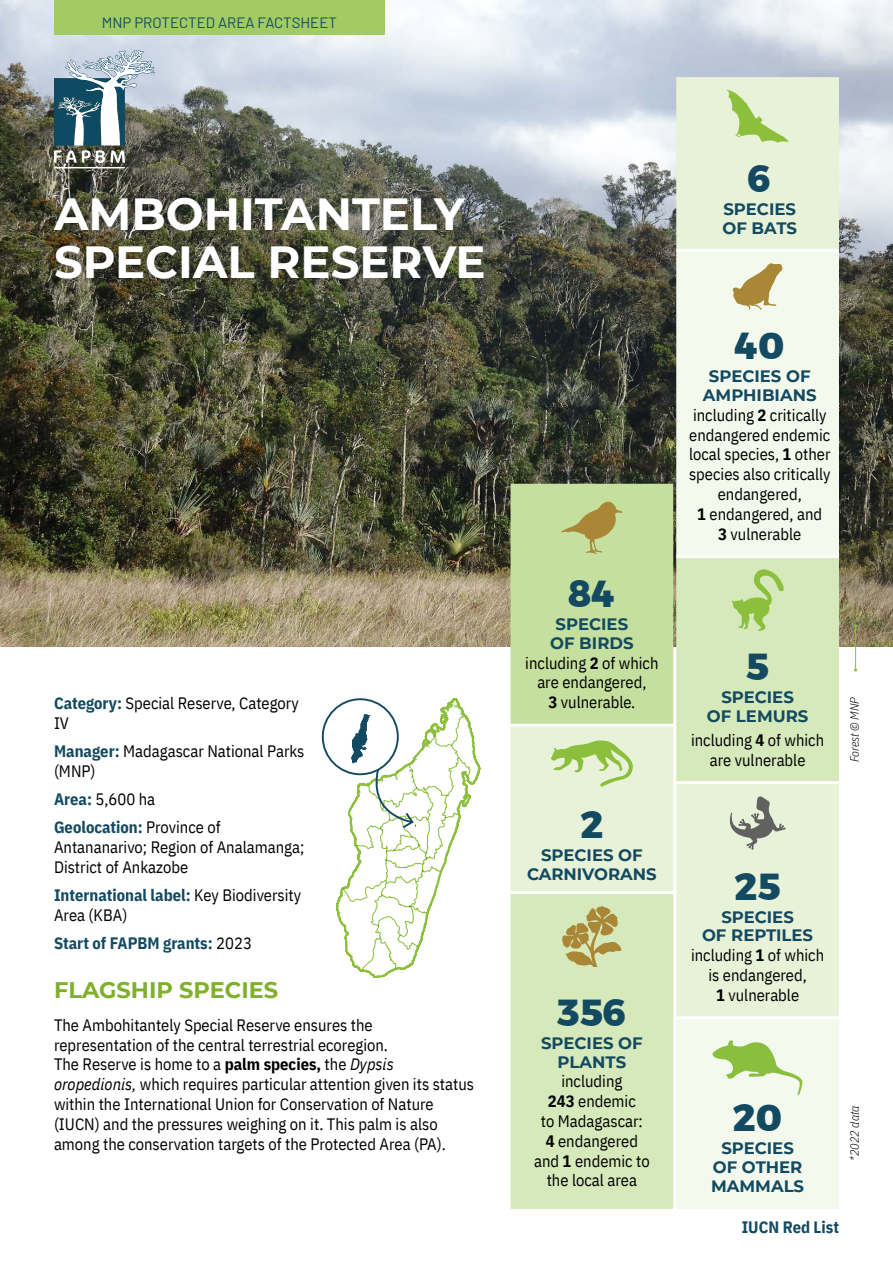
<style>
.page{position:relative;width:893px;height:1263px;background:#fff}
.page>*{position:absolute;margin:0;border:0;box-sizing:border-box;transform-origin:0 0}
.titre_AP{font:700 45px/48px "Montserrat";color:#fff}
.chiffres_GM{font:800 37.5px "Gontserrat";color:#134a61}
.Titre{font:700 22.5px "Montserrat";color:#7fb02a}
.texte{font:16.5px/19.8px "IBM Plex Sans Cond";color:#000;text-align:center}
.especes_phares{font:700 16.5px/18.8px "Montserrat";color:#134a61;text-align:center}
.texte-2{font:700 16.5px "IBM Plex Sans Cond";color:#134a61}
.t1{font:15px "Barlow";color:#144a60}
.légendes{font:italic 300 12px "IBM Plex Sans Cond";color:#000}
.s1{font-weight:700;color:#134a61}
.s2{font-weight:400;color:#000}
.s3{font-weight:700}
.s4{font-style:italic}
</style>
<div class="page">
<img style="left:0;top:0;width:893px;height:646px">
<svg style="left:334px;top:698px;width:146px;height:280px"></svg>
<div style="left:676px;top:77px;width:163px;height:172px;background:#e8f2d8"></div>
<svg style="left:676px;top:252px;width:163px;height:957px;background:#f0f7e6"></svg>
<hr style="left:676px;top:249px;width:163px;height:3px;background:#fff">
<hr style="left:676px;top:1016px;width:163px;height:3px;background:#fff">
<svg style="left:727px;top:90px;width:61px;height:53px;background:#cae1a6"></svg>
<svg style="left:733px;top:263px;width:49px;height:47px;background:#cec091"></svg>
<svg style="left:712px;top:1040px;width:90px;height:55px;background:#d0e5b2"></svg>
<div style="left:510px;top:894px;width:163px;height:315px;background:#d6e9bb"></div>
<svg style="left:510px;top:484px;width:329px;height:408px;background:#d7e8bd"></svg>
<svg style="left:562px;top:905px;width:60px;height:62px;background:#c2bd80"></svg>
<svg style="left:54px;top:50px;width:101px;height:118px"></svg>
<hr style="left:855px;top:626px;width:1px;height:44px;background:#8bbf3c">
<div style="left:54px;top:0;width:331px;height:34px;background:#a2cc63"></div>
<p class="t1" style="left:102px;top:11px;width:237px">MNP PROTECTED AREA FACTSHEET</p>
<p class="titre_AP" style="left:54px;top:188px;width:433px">AMBOHITANTELY<br>SPECIAL RESERVE</p>
<p class="texte" style="left:54px;top:692px;width:247px;text-align:left"><span class="s1">Category:</span> Special Reserve, Category<br>IV</p>
<p class="texte" style="left:54px;top:740px;width:252px;text-align:left"><span class="s1">Manager:</span> Madagascar National Parks (MNP)</p>
<p class="texte" style="left:54px;top:788px;width:103px"><span class="s1">Area:</span> 5,600 ha</p>
<p class="texte" style="left:54px;top:816px;width:252px;text-align:left"><span class="s1">Geolocation:</span> Province of<br>Antananarivo; Region of Analamanga;<br>District of Ankazobe</p>
<p class="texte" style="left:54px;top:884px;width:249px;text-align:left"><span class="s1">International label:</span> Key Biodiversity<br>Area (KBA)</p>
<p class="texte-2" style="left:54px;top:930px;width:199px">Start of FAPBM grants: <span class="s2">2023</span></p>
<p class="Titre" style="left:54px;top:974px;width:226px">FLAGSHIP SPECIES</p>
<p class="texte" style="left:54px;top:1013px;width:422px;text-align:left">The Ambohitantely Special Reserve ensures the representation of the central terrestrial ecoregion.<br>The Reserve is home to a <span class="s3">palm species,</span> the <span class="s4">Dypsis oropedionis,</span> which requires particular attention given its status within the International Union for Conservation of Nature (IUCN) and the pressures weighing on it. This palm is also among the conservation targets of the Protected Area (PA).</p>
<p class="chiffres_GM" style="left:748px;top:148px;width:25px">6</p>
<p class="especes_phares" style="left:722px;top:199px;width:76px;text-align:left">SPECIES<br>OF BATS</p>
<p class="chiffres_GM" style="left:569px;top:563px;width:48px">84</p>
<p class="especes_phares" style="left:550px;top:614px;width:85px">SPECIES<br>OF BIRDS</p>
<p class="texte" style="left:525px;top:651px;width:135px">including <span class="s3">2</span> of which are endangered,<br><span class="s3">3</span> vulnerable.</p>
<p class="chiffres_GM" style="left:580px;top:794px;width:24px">2</p>
<p class="especes_phares" style="left:527px;top:845px;width:131px">SPECIES OF<br>CARNIVORANS</p>
<p class="chiffres_GM" style="left:557px;top:982px;width:71px">356</p>
<p class="especes_phares" style="left:541px;top:1033px;width:103px">SPECIES OF<br>PLANTS</p>
<p class="texte" style="left:534px;top:1070px;width:117px">including<br><span class="s3">243</span> endemic<br>to Madagascar:<br><span class="s3">4</span> endangered and <span class="s3">1</span> endemic to the local area</p>
<p class="chiffres_GM" style="left:735px;top:315px;width:51px">40</p>
<p class="especes_phares" style="left:703px;top:366px;width:115px">SPECIES OF<br>AMPHIBIANS</p>
<p class="texte" style="left:689px;top:404px;width:143px">including <span class="s3">2</span> critically endangered endemic local species, <span class="s3">1</span> other species also critically endangered,<br><span class="s3">1</span> endangered, and<br><span class="s3">3</span> vulnerable</p>
<p class="chiffres_GM" style="left:746px;top:636px;width:25px">5</p>
<p class="especes_phares" style="left:707px;top:687px;width:103px">SPECIES<br>OF LEMURS</p>
<p class="texte" style="left:691px;top:728px;width:135px">including <span class="s3">4</span> of which are vulnerable</p>
<p class="légendes" style="left:846px;top:762px;width:67px;rotate:-90deg">Forest © MNP</p>
<p class="chiffres_GM" style="left:734px;top:856px;width:48px">25</p>
<p class="especes_phares" style="left:702px;top:907px;width:113px">SPECIES<br>OF REPTILES</p>
<p class="texte" style="left:691px;top:944px;width:135px">including <span class="s3">1</span> of which is endangered,<br><span class="s3">1</span> vulnerable</p>
<p class="chiffres_GM" style="left:733px;top:1088px;width:51px">20</p>
<p class="especes_phares" style="left:711px;top:1138px;width:94px">SPECIES<br>OF OTHER<br>MAMMALS</p>
<p class="texte-2" style="left:742px;top:1213px;width:99px">IUCN Red List</p>
<p class="légendes" style="left:846px;top:1160px;width:57px;rotate:-90deg">*2022 data</p>
</div>
